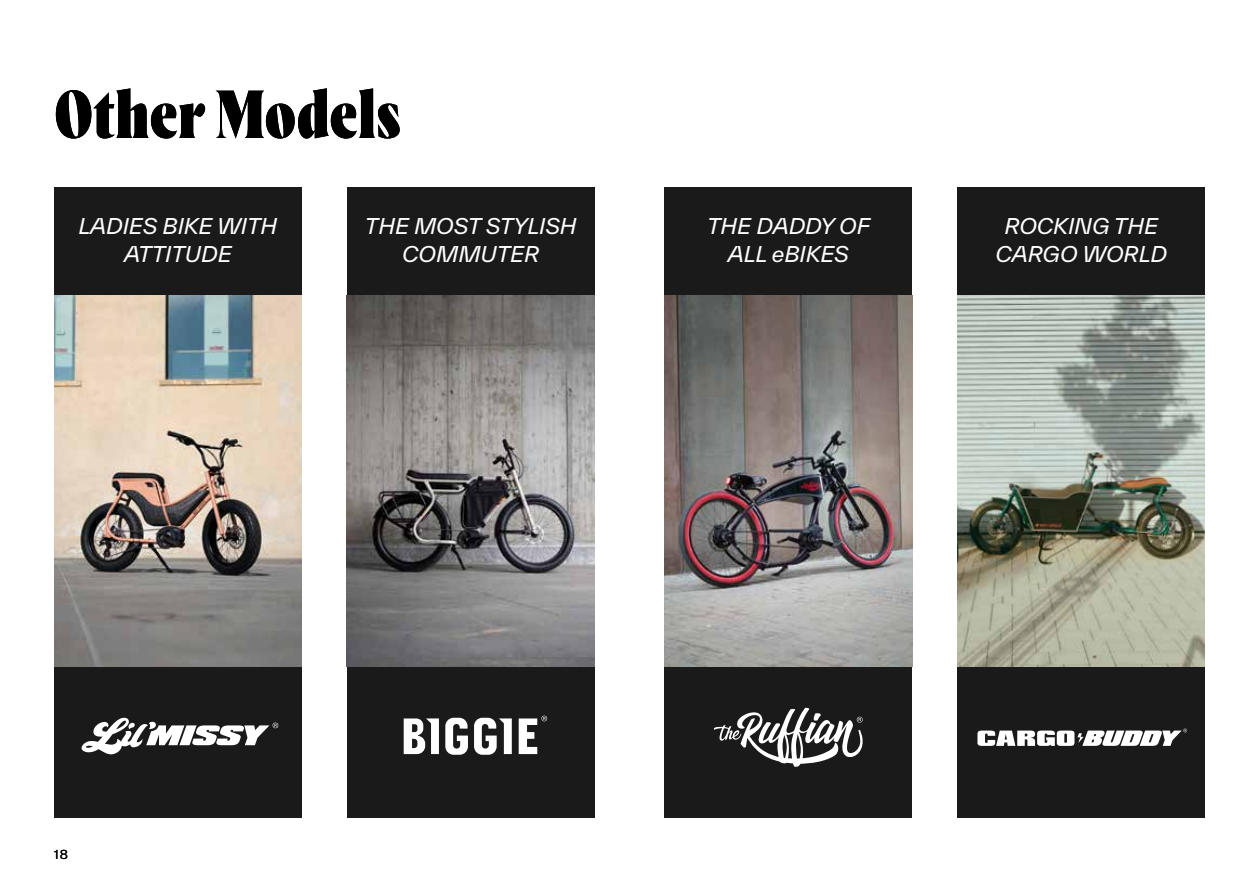
<style>
.page{position:relative;width:1259px;height:893px;background:#fff}
.page>*{position:absolute;margin:0;border:0;box-sizing:border-box;transform-origin:0 0}
.t1{font:800 67.5px "Wayfinder CF";letter-spacing:-.005em;color:#000}
.t2{font:italic 21px/28.5px "TWK Everett";color:#fff;text-align:center}
.t3{font:12px "TWK Everett";color:#000}
</style>
<div class="page">
<div style="left:54px;top:187px;width:248px;height:630px;background:#1a1a1a"></div>
<div style="left:664px;top:187px;width:248px;height:630px;background:#1a1a1a"></div>
<div style="left:957px;top:187px;width:248px;height:630px;background:#1a1a1a"></div>
<img style="left:54px;top:296px;width:248px;height:371px">
<img style="left:664px;top:296px;width:248px;height:371px">
<div style="left:347px;top:187px;width:247px;height:630px;background:#1a1a1a"></div>
<img style="left:347px;top:296px;width:247px;height:371px">
<img style="left:957px;top:296px;width:248px;height:371px">
<svg style="left:404px;top:718px;width:35px;height:36px"></svg>
<svg style="left:445px;top:718px;width:23px;height:37px"></svg>
<svg style="left:474px;top:718px;width:38px;height:37px"></svg>
<svg style="left:519px;top:716px;width:28px;height:38px"></svg>
<svg style="left:714px;top:707px;width:149px;height:60px"></svg>
<svg style="left:977px;top:729px;width:210px;height:17px"></svg>
<svg style="left:81px;top:718px;width:197px;height:37px"></svg>
<h1 class="t1" style="left:54px;top:75px;width:348px">Other Models</h1>
<p class="t2" style="left:78px;top:211px;width:200px">LADIES BIKE WITH<br>ATTITUDE</p>
<p class="t2" style="left:707px;top:211px;width:164px">THE DADDY OF<br>ALL eBIKES</p>
<p class="t2" style="left:995px;top:211px;width:173px">ROCKING THE<br>CARGO WORLD</p>
<p class="t2" style="left:365px;top:211px;width:213px">THE MOST STYLISH<br>COMMUTER</p>
<p class="t3" style="left:54px;top:846px;width:15px">18</p>
</div>
